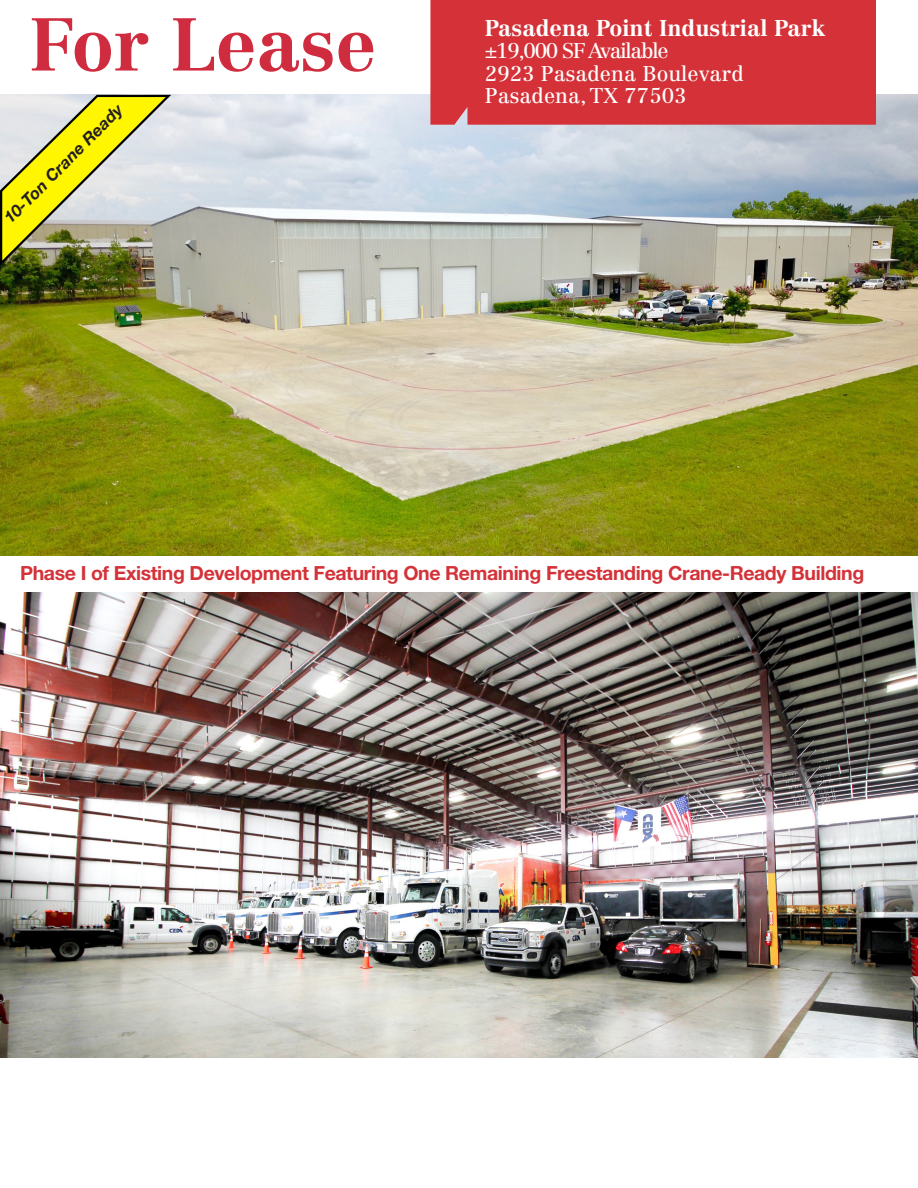
<style>
.page{position:relative;width:918px;height:1188px;background:#fff}
.page>*{position:absolute;margin:0;border:0;box-sizing:border-box;transform-origin:0 0}
.For_Sale_Header{font:700 73.5px "Centennial LT Std";color:#d02c40}
.Property_Address{font:700 22.5px "Centennial LT Std";color:#fff}
.Property_Address-2{font:21px "Centennial LT Std";color:#fff}
.Property_Address-3{font:21px "Centennial LT Std";letter-spacing:-.06em;color:#fff}
.Table_Header_Flush_L{font:700 19.5px "Helvetica Neue LT Std";letter-spacing:-.02em;color:#d43238}
.t1{font:italic 700 16.5px "Helvetica Neue LT Std";color:#231f20}
</style>
<div class="page">
<img style="left:0;top:95px;width:918px;height:461px">
<img style="left:0;top:592px;width:918px;height:466px">
<div style="left:430px;top:0;width:446px;height:125px;background:#d43238"></div>
<svg style="left:0;top:94px;width:174px;height:175px;background:#cbca7c"></svg>
<p class="For_Sale_Header" style="left:30px;top:0;width:348px">For Lease</p>
<p class="Property_Address" style="left:485px;top:14px;width:342px">Pasadena Point Industrial Park</p>
<p class="Property_Address-3" style="left:485px;top:38px;width:185px">±19,000 SF Available</p>
<p class="Property_Address-2" style="left:485px;top:61px;width:260px">2923 Pasadena Boulevard</p>
<p class="Property_Address-2" style="left:485px;top:83px;width:203px">Pasadena, TX 77503</p>
<p class="t1" style="left:0;top:213px;width:162px;rotate:-45deg">10-Ton Crane Ready</p>
<p class="Table_Header_Flush_L" style="left:20px;top:561px;width:846px">Phase I of Existing Development Featuring One Remaining Freestanding Crane-Ready Building</p>
</div>
